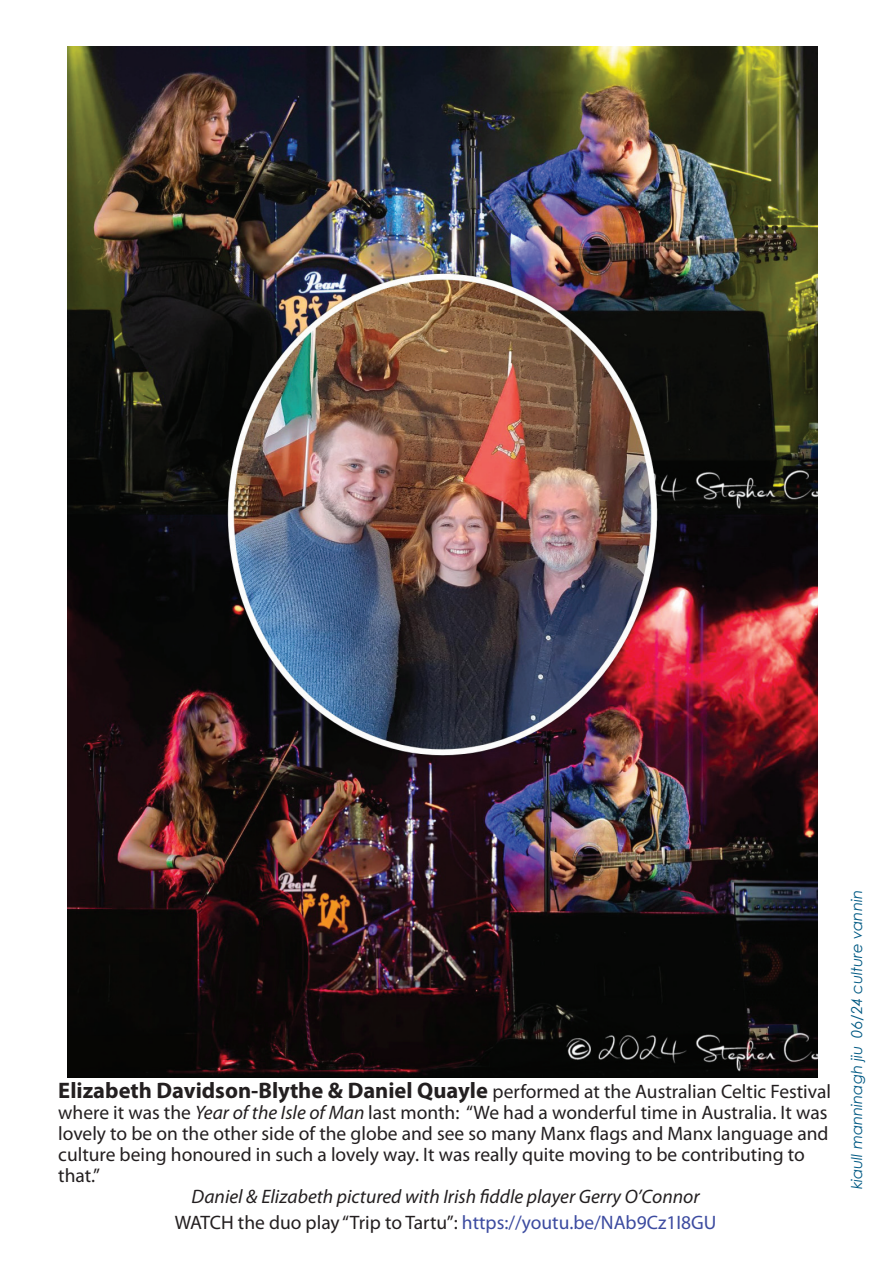
<style>
.page{position:relative;width:893px;height:1263px;background:#fff}
.page>*{position:absolute;margin:0;border:0;box-sizing:border-box;transform-origin:0 0}
.t1{font:19.5px/21px "Myriad Pro";color:#231f20}
.t2{font:italic 19.5px/25.2px "Myriad Pro";color:#231f20;text-align:center}
.t3{font:italic 15px "Century Gothic";color:#005983}
.s1{font-weight:700;font-size:22.5px}
.s2{font-style:italic}
.s3{font-style:normal}
.s4{font-style:normal;color:#3c4ba0}
</style>
<div class="page">
<img style="left:68px;top:46px;width:749px;height:1031px">
<p class="t1" style="left:58px;top:1081px;width:774px"><span class="s1">Elizabeth Davidson-Blythe &amp; Daniel Quayle</span> performed at the Australian Celtic Festival where it was the <span class="s2">Year of the Isle of Man</span> last month: “We had a wonderful time in Australia. It was lovely to be on the other side of the globe and see so many Manx flags and Manx language and culture being honoured in such a lovely way. It was really quite moving to be contributing to that.”</p>
<p class="t2" style="left:175px;top:1184px;width:543px">Daniel &amp; Elizabeth pictured with Irish fiddle player Gerry O’Connor<br><span class="s3">WATCH the duo play “Trip to Tartu”:</span> <span class="s4">https://youtu.be/NAb9Cz1I8GU</span></p>
<p class="t3" style="left:846px;top:1189px;width:301px;rotate:-90deg">kiaull manninagh jiu 06/24 culture vannin</p>
</div>
